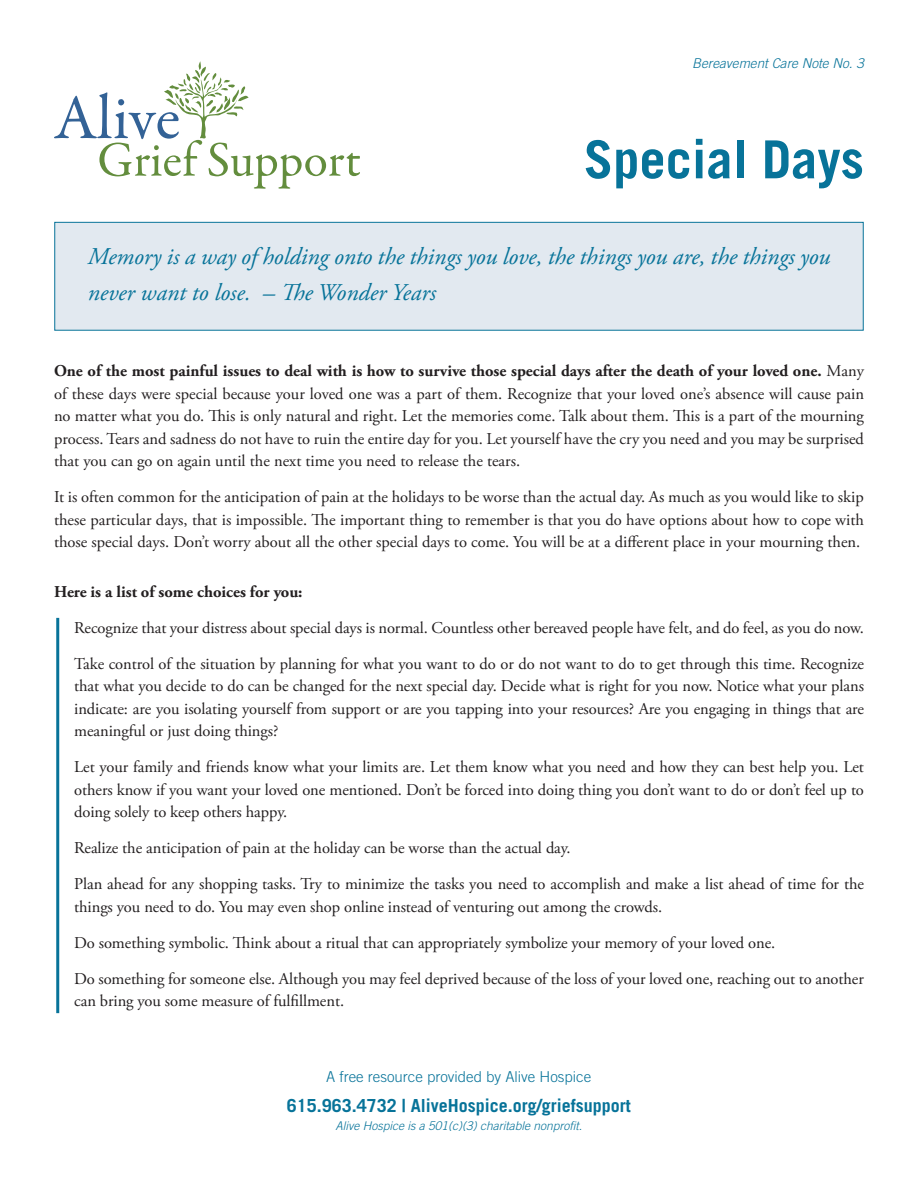
<style>
.page{position:relative;width:918px;height:1188px;background:#fff}
.page>*{position:absolute;margin:0;border:0;box-sizing:border-box;transform-origin:0 0}
.t1{font:700 52.5px "Trade Gothic LT Std";color:#077399}
.t2{font:italic 24px/36px "Adobe Garamond Pro";color:#077399}
.t3{font:700 18px "Trade Gothic LT Std";color:#077399}
.t4{font:16.5px/22.5px "Adobe Garamond Pro";letter-spacing:-.005em;color:#231f20;text-align:justify}
.t5{font:700 16.5px "Adobe Garamond Pro";color:#231f20}
.t6{font:300 15px "Trade Gothic LT Std";color:#077399}
.t7{font:italic 300 13.5px "Trade Gothic LT Std";color:#077399}
.t8{font:italic 300 12px "Trade Gothic LT Std";color:#077399}
.s1{font-weight:700}
</style>
<div class="page">
<svg style="left:54px;top:61px;width:306px;height:128px"></svg>
<div style="left:54px;top:222px;width:810px;height:109px;background:#e2e9f0;border:1px solid #077399"></div>
<hr style="left:56px;top:618px;width:3px;height:395px;background:#077399">
<p class="t7" style="left:692px;top:55px;width:173px">Bereavement Care Note No. 3</p>
<h1 class="t1" style="left:584px;top:127px;width:282px">Special Days</h1>
<h2 class="t2" style="left:88px;top:239px;width:744px">Memory is a way of holding onto the things you love, the things you are, the things you never want to lose. – The Wonder Years</h2>
<p class="t4" style="left:54px;top:360px;width:812px"><span class="s1">One of the most painful issues to deal with is how to survive those special days after the death of your loved one.</span> Many of these days were special because your loved one was a part of them. Recognize that your loved one’s absence will cause pain no matter what you do. This is only natural and right. Let the memories come. Talk about them. This is a part of the mourning process. Tears and sadness do not have to ruin the entire day for you. Let yourself have the cry you need and you may be surprised that you can go on again until the next time you need to release the tears.</p>
<p class="t4" style="left:54px;top:486px;width:812px">It is often common for the anticipation of pain at the holidays to be worse than the actual day. As much as you would like to skip these particular days, that is impossible. The important thing to remember is that you do have options about how to cope with those special days. Don’t worry about all the other special days to come. You will be at a different place in your mourning then.</p>
<p class="t5" style="left:54px;top:582px;width:250px">Here is a list of some choices for you:</p>
<p class="t4" style="left:74px;top:610px;width:791px;line-height:36px">Recognize that your distress about special days is normal. Countless other bereaved people have felt, and do feel, as you do now.<br>Take control of the situation by planning for what you want to do or do not want to do to get through this time. Recognize</p>
<p class="t4" style="left:74px;top:675px;width:791px">that what you decide to do can be changed for the next special day. Decide what is right for you now. Notice what your plans indicate: are you isolating yourself from support or are you tapping into your resources? Are you engaging in things that are meaningful or just doing things?</p>
<p class="t4" style="left:74px;top:756px;width:791px">Let your family and friends know what your limits are. Let them know what you need and how they can best help you. Let others know if you want your loved one mentioned. Don’t be forced into doing thing you don’t want to do or don’t feel up to doing solely to keep others happy.</p>
<p class="t4" style="left:74px;top:831px;width:791px;line-height:36px">Realize the anticipation of pain at the holiday can be worse than the actual day.<br>Plan ahead for any shopping tasks. Try to minimize the tasks you need to accomplish and make a list ahead of time for the</p>
<p class="t4" style="left:74px;top:889px;width:791px;line-height:36px;text-align:left">things you need to do. You may even shop online instead of venturing out among the crowds.<br>Do something symbolic. Think about a ritual that can appropriately symbolize your memory of your loved one.<br>Do something for someone else. Although you may feel deprived because of the loss of your loved one, reaching out to another</p>
<p class="t4" style="left:74px;top:990px;width:271px">can bring you some measure of fulfillment.</p>
<p class="t6" style="left:326px;top:1068px;width:266px">A free resource provided by Alive Hospice</p>
<p class="t3" style="left:287px;top:1094px;width:346px">615.963.4732 | AliveHospice.org/griefsupport</p>
<p class="t8" style="left:335px;top:1118px;width:248px">Alive Hospice is a 501(c)(3) charitable nonprofit.</p>
</div>
